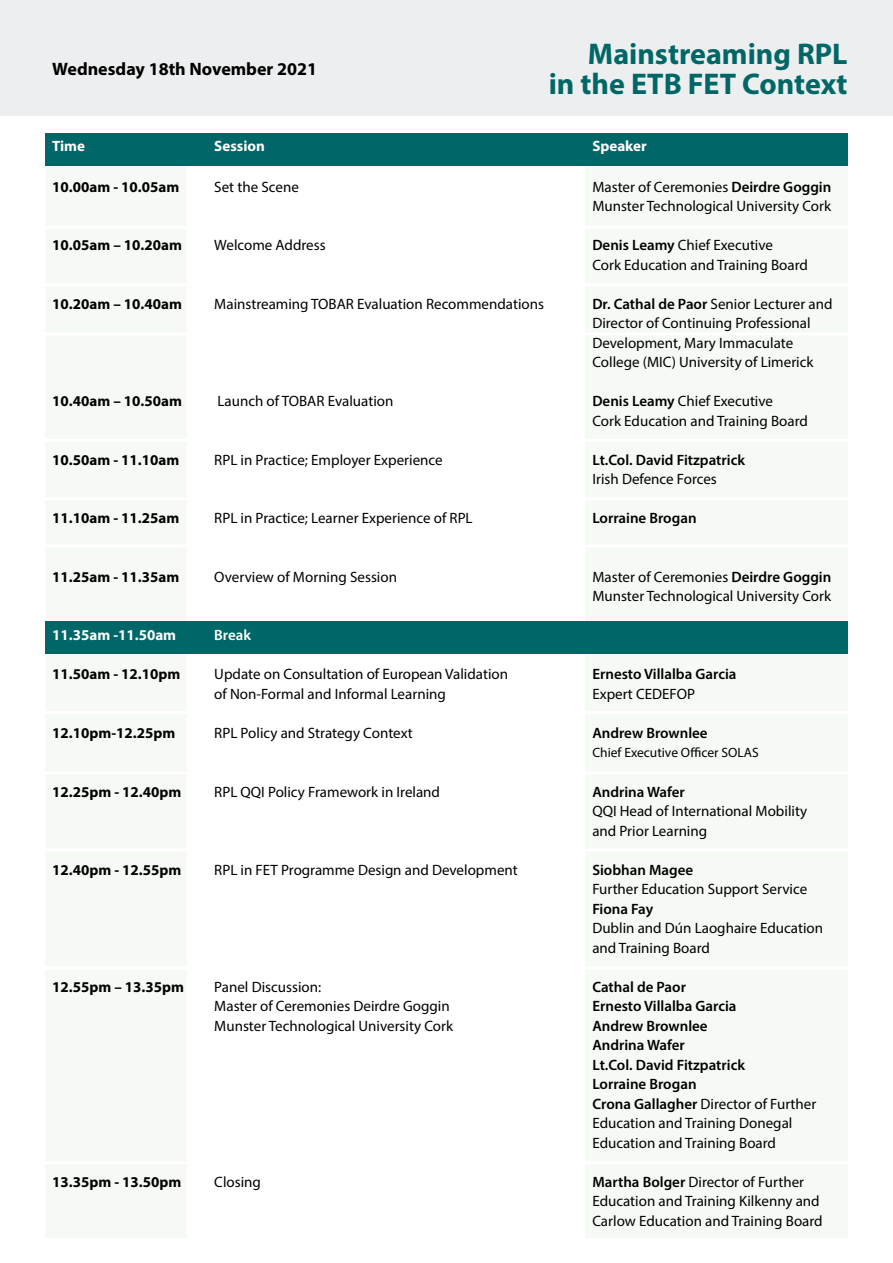
<style>
.page{position:relative;width:893px;height:1263px;background:#fff}
.page>*{position:absolute;margin:0;border:0;box-sizing:border-box;transform-origin:0 0}
.t1{font:700 30px/30px "Myriad Pro";color:#066;text-align:right}
.t2{font:700 18px "Myriad Pro";color:#000}
.t3{font:15px/19.5px "Myriad Pro";color:#000}
.t4{font:600 15px/19.5px "Myriad Pro";color:#000}
.t5{font:700 15px "Myriad Pro";color:#000}
.t6{font:700 15px "Myriad Pro";color:#fff}
.t7{font:600 15px "Myriad Pro";color:#fff}
.t8{font:13.5px "Myriad Pro";color:#000}
.s1{font-weight:600}
.s2{font-weight:400}
</style>
<div class="page">
<div style="left:0;top:0;width:893px;height:116px;background:#eceeef"></div>
<div style="left:45px;top:162px;width:142px;height:1075px;background:#f6faf4"></div>
<div style="left:585px;top:166px;width:263px;height:1071px;background:#f6faf4"></div>
<div style="left:45px;top:621px;width:803px;height:33px;background:#006667"></div>
<div style="left:45px;top:133px;width:803px;height:33px;background:#006667"></div>
<hr style="left:39px;top:226px;width:822px;height:3px;background:#fff">
<hr style="left:43px;top:332px;width:822px;height:3px;background:#fff">
<hr style="left:39px;top:439px;width:822px;height:3px;background:#fff">
<hr style="left:35px;top:711px;width:822px;height:3px;background:#fff">
<hr style="left:43px;top:771px;width:822px;height:3px;background:#fff">
<hr style="left:35px;top:848px;width:822px;height:3px;background:#fff">
<hr style="left:31px;top:544px;width:822px;height:3px;background:#fff">
<hr style="left:35px;top:966px;width:822px;height:3px;background:#fff">
<hr style="left:35px;top:1161px;width:822px;height:3px;background:#fff">
<hr style="left:29px;top:283px;width:822px;height:3px;background:#fff">
<hr style="left:35px;top:497px;width:822px;height:3px;background:#fff">
<p class="t2" style="left:52px;top:58px;width:266px">Wednesday 18th November 2021</p>
<h1 class="t1" style="left:549px;top:38px;width:300px">Mainstreaming RPL<br>in the ETB FET Context</h1>
<p class="t6" style="left:52px;top:137px;width:34px">Time</p>
<p class="t6" style="left:214px;top:137px;width:52px">Session</p>
<p class="t6" style="left:592px;top:137px;width:56px">Speaker</p>
<p class="t5" style="left:52px;top:177px;width:128px">10.00am - 10.05am</p>
<p class="t3" style="left:214px;top:177px;width:86px">Set the Scene</p>
<p class="t3" style="left:592px;top:177px;width:241px">Master of Ceremonies <span class="s1">Deirdre Goggin<br></span>Munster Technological University Cork</p>
<p class="t5" style="left:52px;top:236px;width:131px">10.05am – 10.20am</p>
<p class="t3" style="left:214px;top:235px;width:113px">Welcome Address</p>
<p class="t3" style="left:592px;top:235px;width:217px"><span class="s1">Denis Leamy</span> Chief Executive<br>Cork Education and Training Board</p>
<p class="t5" style="left:52px;top:294px;width:131px">10.20am – 10.40am</p>
<p class="t3" style="left:214px;top:294px;width:331px">Mainstreaming TOBAR Evaluation Recommendations</p>
<p class="t3" style="left:592px;top:294px;width:242px"><span class="s1">Dr. Cathal de Paor</span> Senior Lecturer and Director of Continuing Professional Development, Mary Immaculate College (MIC) University of Limerick</p>
<p class="t5" style="left:52px;top:392px;width:131px">10.40am – 10.50am</p>
<p class="t3" style="left:217px;top:391px;width:177px">Launch of TOBAR Evaluation</p>
<p class="t3" style="left:592px;top:391px;width:217px"><span class="s1">Denis Leamy</span> Chief Executive<br>Cork Education and Training Board</p>
<p class="t5" style="left:52px;top:450px;width:128px">10.50am - 11.10am</p>
<p class="t3" style="left:214px;top:450px;width:230px">RPL in Practice; Employer Experience</p>
<p class="t4" style="left:592px;top:450px;width:154px">Lt.Col. David Fitzpatrick</p>
<p class="t3" style="left:592px;top:469px;width:126px">Irish Defence Forces</p>
<p class="t5" style="left:52px;top:509px;width:128px">11.10am - 11.25am</p>
<p class="t3" style="left:214px;top:508px;width:260px">RPL in Practice; Learner Experience of RPL</p>
<p class="t4" style="left:592px;top:508px;width:106px">Lorraine Brogan</p>
<p class="t5" style="left:52px;top:567px;width:128px">11.25am - 11.35am</p>
<p class="t3" style="left:214px;top:567px;width:184px">Overview of Morning Session</p>
<p class="t3" style="left:592px;top:567px;width:241px">Master of Ceremonies <span class="s1">Deirdre Goggin<br></span>Munster Technological University Cork</p>
<p class="t6" style="left:52px;top:626px;width:125px">11.35am -11.50am</p>
<p class="t7" style="left:214px;top:626px;width:38px">Break</p>
<p class="t5" style="left:52px;top:665px;width:129px">11.50am - 12.10pm</p>
<p class="t3" style="left:214px;top:664px;width:295px">Update on Consultation of European Validation</p>
<p class="t4" style="left:592px;top:664px;width:146px">Ernesto Villalba Garcia</p>
<p class="t3" style="left:214px;top:684px;width:233px">of Non-Formal and Informal Learning</p>
<p class="t3" style="left:592px;top:684px;width:104px">Expert CEDEFOP</p>
<p class="t5" style="left:52px;top:723px;width:124px">12.10pm-12.25pm</p>
<p class="t3" style="left:214px;top:723px;width:200px">RPL Policy and Strategy Context</p>
<p class="t4" style="left:592px;top:723px;width:117px">Andrew Brownlee</p>
<p class="t8" style="left:592px;top:745px;width:168px">Chief Executive Officer SOLAS</p>
<p class="t5" style="left:52px;top:782px;width:131px">12.25pm - 12.40pm</p>
<p class="t3" style="left:214px;top:781px;width:227px">RPL QQI Policy Framework in Ireland</p>
<p class="t4" style="left:592px;top:781px;width:94px">Andrina Wafer</p>
<p class="t3" style="left:592px;top:801px;width:216px">QQI Head of International Mobility and Prior Learning</p>
<p class="t5" style="left:52px;top:860px;width:131px">12.40pm - 12.55pm</p>
<p class="t3" style="left:214px;top:859px;width:305px">RPL in FET Programme Design and Development</p>
<p class="t4" style="left:592px;top:859px;width:102px">Siobhan Magee</p>
<p class="t3" style="left:592px;top:879px;width:216px">Further Education Support Service</p>
<p class="t4" style="left:592px;top:898px;width:62px">Fiona Fay</p>
<p class="t3" style="left:592px;top:918px;width:232px">Dublin and Dún Laoghaire Education and Training Board</p>
<p class="t5" style="left:52px;top:977px;width:133px">12.55pm – 13.35pm</p>
<p class="t3" style="left:214px;top:976px;width:108px">Panel Discussion:</p>
<p class="t4" style="left:592px;top:976px;width:95px">Cathal de Paor</p>
<p class="t3" style="left:214px;top:996px;width:237px">Master of Ceremonies Deirdre Goggin</p>
<p class="t4" style="left:592px;top:996px;width:146px">Ernesto Villalba Garcia</p>
<p class="t3" style="left:214px;top:1015px;width:240px">Munster Technological University Cork</p>
<p class="t4" style="left:592px;top:1015px;width:225px">Andrew Brownlee<br>Andrina Wafer<br>Lt.Col. David Fitzpatrick<br>Lorraine Brogan<br>Crona Gallagher <span class="s2">Director of Further<br>Education and Training Donegal<br>Education and Training Board</span></p>
<p class="t5" style="left:52px;top:1172px;width:131px">13.35pm - 13.50pm</p>
<p class="t3" style="left:214px;top:1171px;width:48px">Closing</p>
<p class="t3" style="left:592px;top:1171px;width:232px"><span class="s1">Martha Bolger</span> Director of Further<br>Education and Training Kilkenny and<br>Carlow Education and Training Board</p>
</div>
